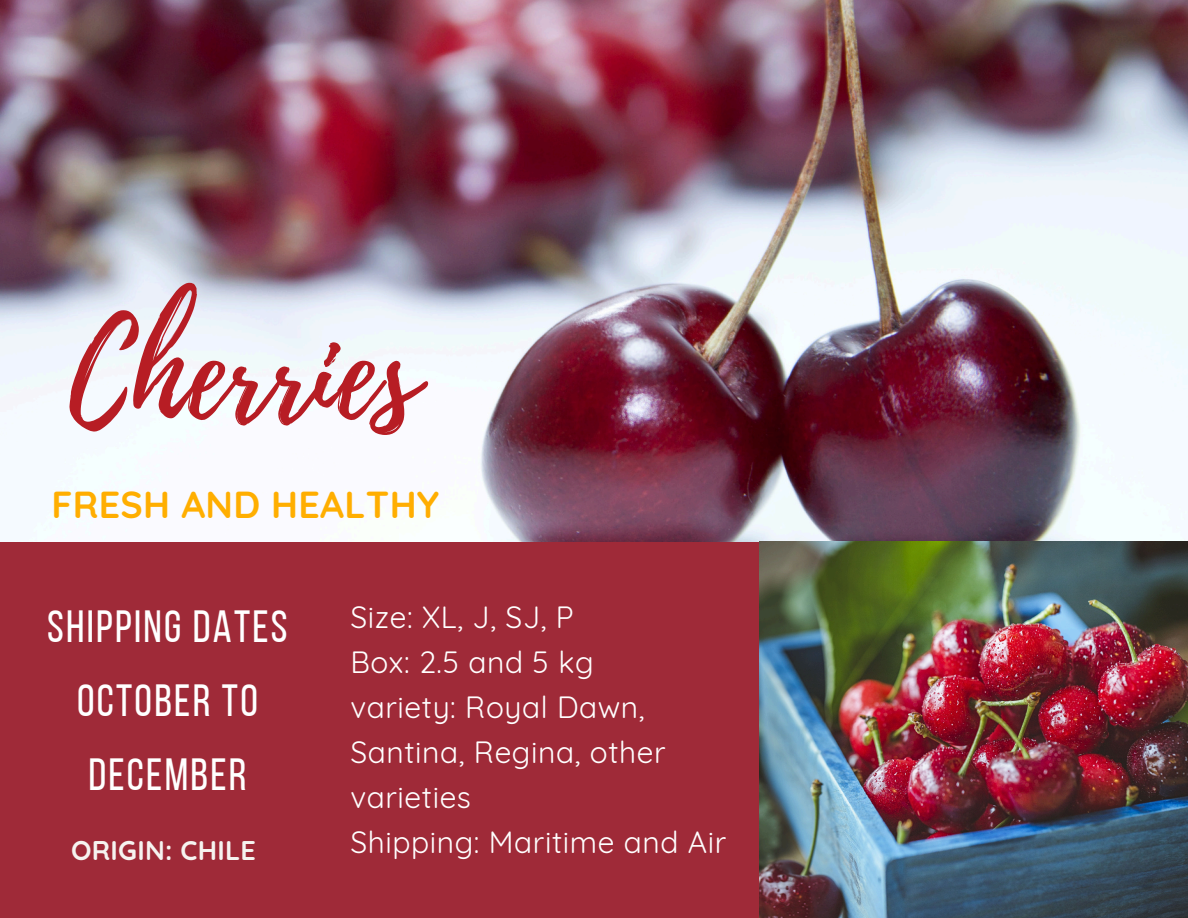
<style>
.page{position:relative;width:1188px;height:918px;background:#9f2a38}
.page>*{position:absolute;margin:0;border:0;box-sizing:border-box;transform-origin:0 0}
.t1{font:127.5px "Playlist Script";color:#b71d24}
.t2{font:45px/74.2px "Bebas Neue";letter-spacing:.05em;color:#fff;text-align:center}
.t3{font:700 37.5px "Quicksand";letter-spacing:.01em;color:#ffae00}
.t4{font:30px/45px "Quicksand";letter-spacing:.02em;color:#fff}
.t5{font:700 27px "Quicksand";letter-spacing:.01em;color:#f6f3f0}
</style>
<div class="page">
<img style="left:0;top:0;width:1188px;height:541px">
<img style="left:760px;top:541px;width:428px;height:377px">
<p class="t1" style="left:70px;top:283px;width:351px">Cherries</p>
<h4 class="t3" style="left:51px;top:480px;width:389px">FRESH AND HEALTHY</h4>
<h2 class="t2" style="left:47px;top:593px;width:242px">SHIPPING DATES<br>OCTOBER TO<br>DECEMBER</h2>
<p class="t5" style="left:71px;top:833px;width:186px">ORIGIN: CHILE</p>
<h3 class="t4" style="left:350px;top:595px;width:378px">Size: XL, J, SJ, P<br>Box: 2.5 and 5 kg<br>variety: Royal Dawn,<br>Santina, Regina, other varieties<br>Shipping: Maritime and Air</h3>
</div>
